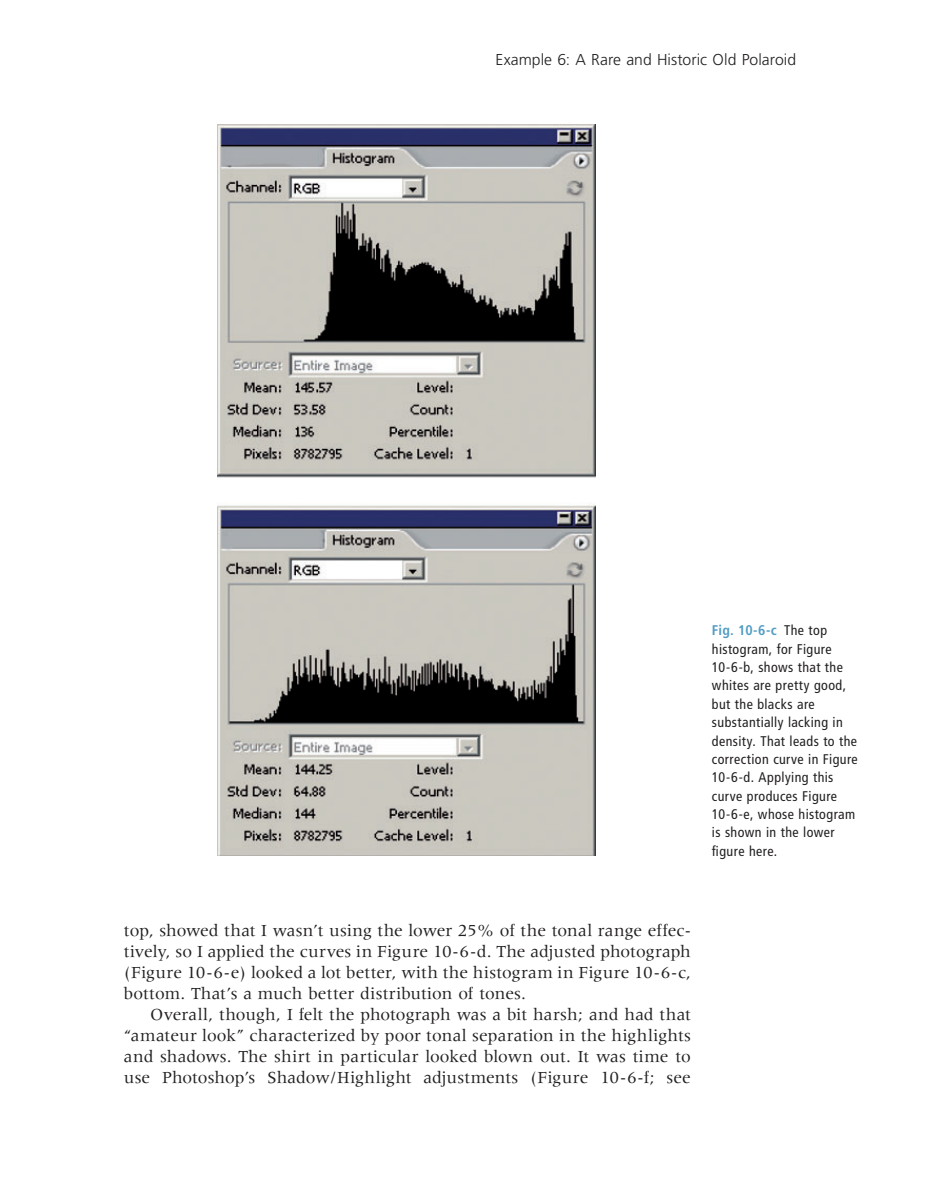
<style>
.page{position:relative;width:929px;height:1203px;background:#fff}
.page>*{position:absolute;margin:0;border:0;box-sizing:border-box;transform-origin:0 0}
.t1{font:17.5px/21px "Meridien";color:#231f20;text-align:justify}
.t2{font:300 15.75px "Frutiger";color:#231f20}
.t3{font:condensed 14px/18.4px "Frutiger";letter-spacing:.03em;color:#231f20}
.s1{font-weight:700;color:#519cc4}
</style>
<div class="page">
<img style="left:217px;top:124px;width:378px;height:732px">
<p class="t2" style="left:495px;top:50px;width:302px">Example 6: A Rare and Historic Old Polaroid</p>
<p class="t3" style="left:712px;top:621px;width:147px"><span class="s1">Fig. 10-6-c</span> The top histogram, for Figure<br>10-6-b, shows that the whites are pretty good, but the blacks are substantially lacking in density. That leads to the correction curve in Figure<br>10-6-d. Applying this curve produces Figure<br>10-6-e, whose histogram is shown in the lower figure here.</p>
<p class="t1" style="left:124px;top:919px;width:569px">top, showed that I wasn’t using the lower 25% of the tonal range effec&shy;tively, so I applied the curves in Figure 10-6-d. The adjusted photograph (Figure 10-6-e) looked a lot better, with the histogram in Figure 10-6-c, bottom. That’s a much better distribution of tones.</p>
<p class="t1" style="left:124px;top:1003px;width:569px;text-indent:26px">Overall, though, I felt the photograph was a bit harsh; and had that “amateur look” characterized by poor tonal separation in the highlights and shadows. The shirt in particular looked blown out. It was time to use Photoshop’s Shadow/Highlight adjustments (Figure 10-6-f; see</p>
</div>
